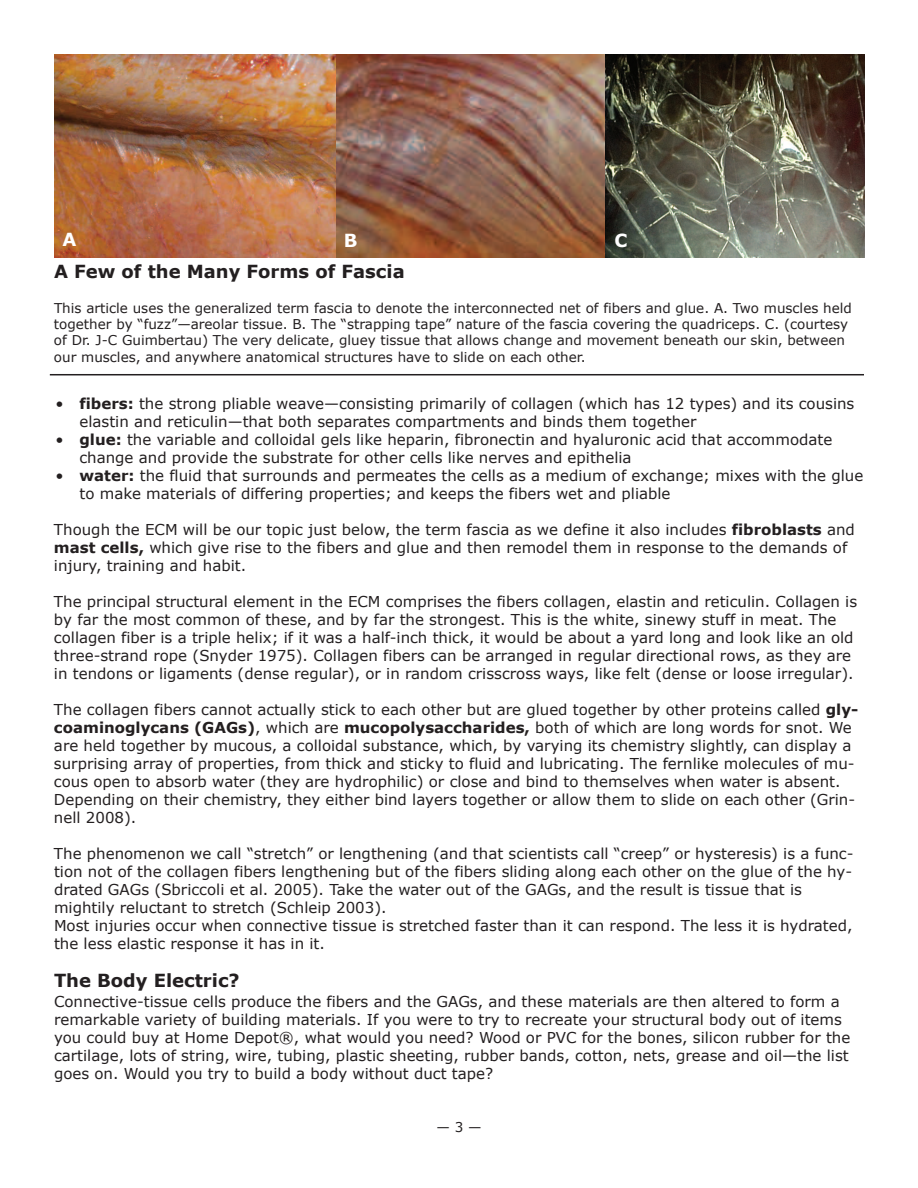
<style>
.page{position:relative;width:918px;height:1188px;background:#fff}
.page>*{position:absolute;margin:0;border:0;box-sizing:border-box;transform-origin:0 0}
.t1{font:700 18px "Verdana";color:#231f20}
.t2{font:700 18px "Verdana";color:#fff}
.t3{font:15px/18px "Verdana";color:#231f20}
.t4{font:13.5px/16.6px "Verdana";color:#231f20}
.s1{font-weight:700}
</style>
<div class="page">
<img style="left:54px;top:54px;width:566px;height:204px">
<img style="left:54px;top:54px;width:282px;height:203px">
<hr style="left:50px;top:374px;width:814px;height:1px;background:#231f20">
<img style="left:605px;top:54px;width:260px;height:203px">
<p class="t2" style="left:63px;top:228px;width:15px">A</p>
<p class="t2" style="left:344px;top:229px;width:15px">B</p>
<p class="t2" style="left:615px;top:229px;width:15px">C</p>
<p class="t1" style="left:54px;top:260px;width:352px">A Few of the Many Forms of Fascia</p>
<p class="t4" style="left:54px;top:299px;width:799px">This article uses the generalized term fascia to denote the interconnected net of fibers and glue. A. Two muscles held together by “fuzz”—areolar tissue. B. The “strapping tape” nature of the fascia covering the quadriceps. C. (courtesy of Dr. J-C Guimbertau) The very delicate, gluey tissue that allows change and movement beneath our skin, between our muscles, and anywhere anatomical structures have to slide on each other.</p>
<p class="t3" style="left:79px;top:394px;width:776px;text-indent:-24px">• <span class="s1">fibers:</span> the strong pliable weave—consisting primarily of collagen (which has 12 types) and its cousins elastin and reticulin—that both separates compartments and binds them together</p>
<p class="t3" style="left:79px;top:430px;width:754px;text-indent:-24px">• <span class="s1">glue:</span> the variable and colloidal gels like heparin, fibronectin and hyaluronic acid that accommodate change and provide the substrate for other cells like nerves and epithelia</p>
<p class="t3" style="left:79px;top:466px;width:785px;text-indent:-24px">• <span class="s1">water:</span> the fluid that surrounds and permeates the cells as a medium of exchange; mixes with the glue to make materials of differing properties; and keeps the fibers wet and pliable</p>
<p class="t3" style="left:54px;top:520px;width:802px">Though the ECM will be our topic just below, the term fascia as we define it also includes <span class="s1">fibroblasts</span> and <span class="s1">mast cells,</span> which give rise to the fibers and glue and then remodel them in response to the demands of injury, training and habit.</p>
<p class="t3" style="left:54px;top:592px;width:805px">The principal structural element in the ECM comprises the fibers collagen, elastin and reticulin. Collagen is by far the most common of these, and by far the strongest. This is the white, sinewy stuff in meat. The collagen fiber is a triple helix; if it was a half-inch thick, it would be about a yard long and look like an old three-strand rope (Snyder 1975). Collagen fibers can be arranged in regular directional rows, as they are in tendons or ligaments (dense regular), or in random crisscross ways, like felt (dense or loose irregular).</p>
<p class="t3" style="left:54px;top:700px;width:806px">The collagen fibers cannot actually stick to each other but are glued together by other proteins called <span class="s1">gly&shy;coaminoglycans (GAGs)</span>, which are <span class="s1">mucopolysaccharides,</span> both of which are long words for snot. We are held together by mucous, a colloidal substance, which, by varying its chemistry slightly, can display a surprising array of properties, from thick and sticky to fluid and lubricating. The fernlike molecules of mu&shy;cous open to absorb water (they are hydrophilic) or close and bind to themselves when water is absent.<br>Depending on their chemistry, they either bind layers together or allow them to slide on each other (Grin&shy;nell 2008).</p>
<p class="t3" style="left:54px;top:844px;width:801px">The phenomenon we call “stretch” or lengthening (and that scientists call “creep” or hysteresis) is a func&shy;tion not of the collagen fibers lengthening but of the fibers sliding along each other on the glue of the hy&shy;drated GAGs (Sbriccoli et al. 2005). Take the water out of the GAGs, and the result is tissue that is mightily reluctant to stretch (Schleip 2003).<br>Most injuries occur when connective tissue is stretched faster than it can respond. The less it is hydrated, the less elastic response it has in it.</p>
<p class="t1" style="left:54px;top:969px;width:187px">The Body Electric?</p>
<p class="t3" style="left:54px;top:992px;width:798px">Connective-tissue cells produce the fibers and the GAGs, and these materials are then altered to form a remarkable variety of building materials. If you were to try to recreate your structural body out of items you could buy at Home Depot®, what would you need? Wood or PVC for the bones, silicon rubber for the cartilage, lots of string, wire, tubing, plastic sheeting, rubber bands, cotton, nets, grease and oil—the list goes on. Would you try to build a body without duct tape?</p>
<p class="t4" style="left:436px;top:1119px;width:47px">—3—</p>
</div>
